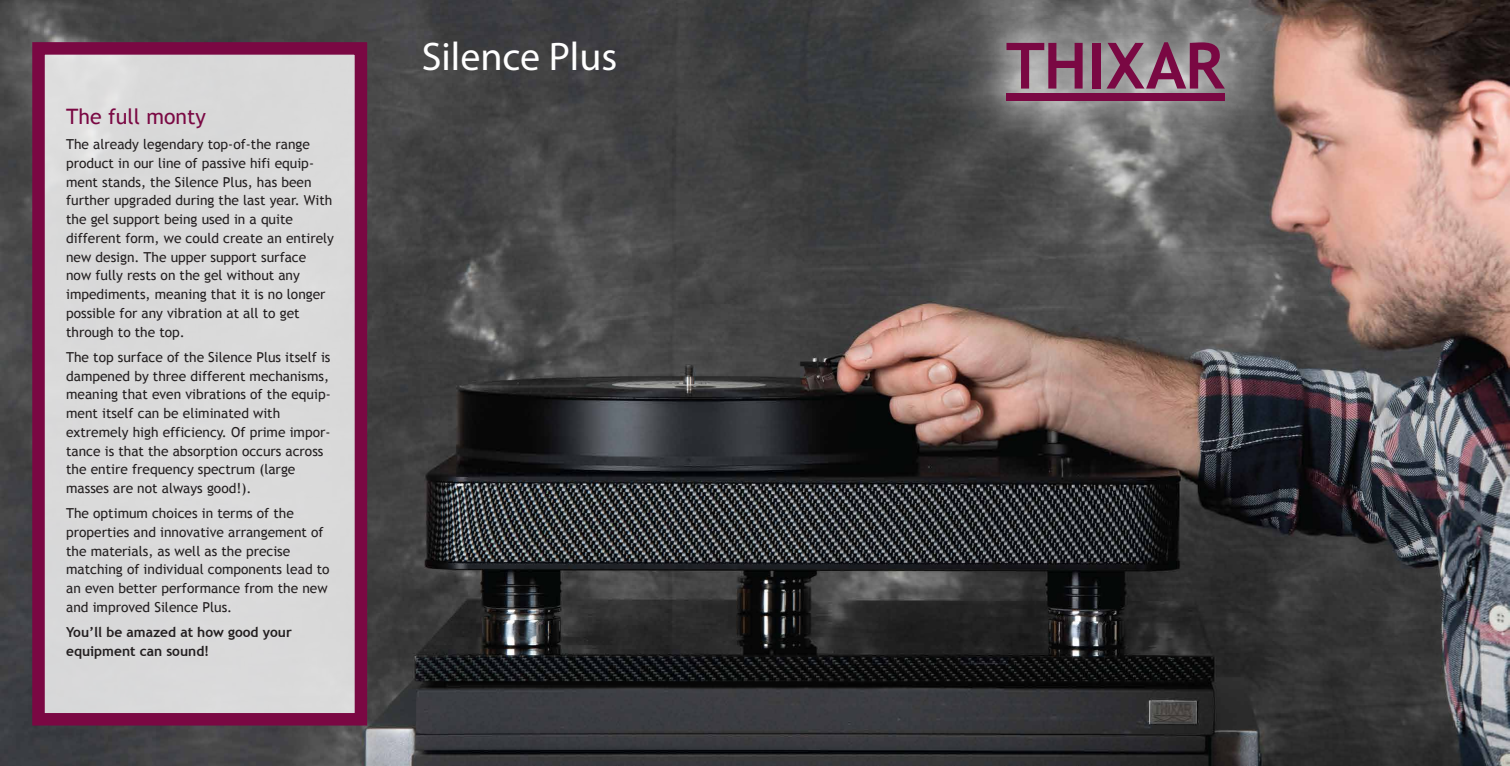
<style>
.page{position:relative;width:1510px;height:766px;background:#fff}
.page>*{position:absolute;margin:0;border:0;box-sizing:border-box;transform-origin:0 0}
.t1{font:40px "Myriad Pro";color:#fff}
.t2{font:21.25px "Trebuchet MS";color:#7a0843}
.t3{font:13.75px/18.8px "Trebuchet MS";color:#231f20}
.t4{font:700 13.75px/18.8px "Trebuchet MS";color:#231f20}
</style>
<div class="page">
<img style="left:0;top:0;width:1509px;height:765px">
<img style="left:910px;top:0;width:412px;height:203px">
<img style="left:963px;top:0;width:304px;height:144px">
<svg style="left:1006px;top:43px;width:76px;height:46px;background:#90627a"></svg>
<div style="left:1092px;top:43px;width:8px;height:46px;background:#7a0843"></div>
<svg style="left:1106px;top:42px;width:118px;height:47px;background:#8f5e77"></svg>
<div style="left:1006px;top:94px;width:218px;height:7px;background:#7a0843"></div>
<div style="left:34px;top:44px;width:328px;height:679px;background:#dadada"></div>
<div style="left:32px;top:42px;width:335px;height:683px;border:12px solid #7a0843"></div>
<h2 class="t2" style="left:66px;top:104px;width:141px">The full monty</h2>
<p class="t3" style="left:66px;top:135px;width:269px">The already legendary top-of-the range product in our line of passive hifi equip&shy;ment stands, the Silence Plus, has been further upgraded during the last year. With the gel support being used in a quite different form, we could create an entirely new design. The upper support surface now fully rests on the gel without any impediments, meaning that it is no longer possible for any vibration at all to get through to the top.</p>
<p class="t3" style="left:66px;top:347px;width:266px">The top surface of the Silence Plus itself is dampened by three different mechanisms, meaning that even vibrations of the equip&shy;ment itself can be eliminated with extremely high efficiency. Of prime impor&shy;tance is that the absorption occurs across the entire frequency spectrum (large masses are not always good!).</p>
<p class="t3" style="left:66px;top:504px;width:265px">The optimum choices in terms of the properties and innovative arrangement of the materials, as well as the precise matching of individual components lead to an even better performance from the new and improved Silence Plus.</p>
<p class="t4" style="left:66px;top:622px;width:227px">You’ll be amazed at how good your equipment can sound!</p>
<h1 class="t1" style="left:422px;top:32px;width:197px">Silence Plus</h1>
</div>
